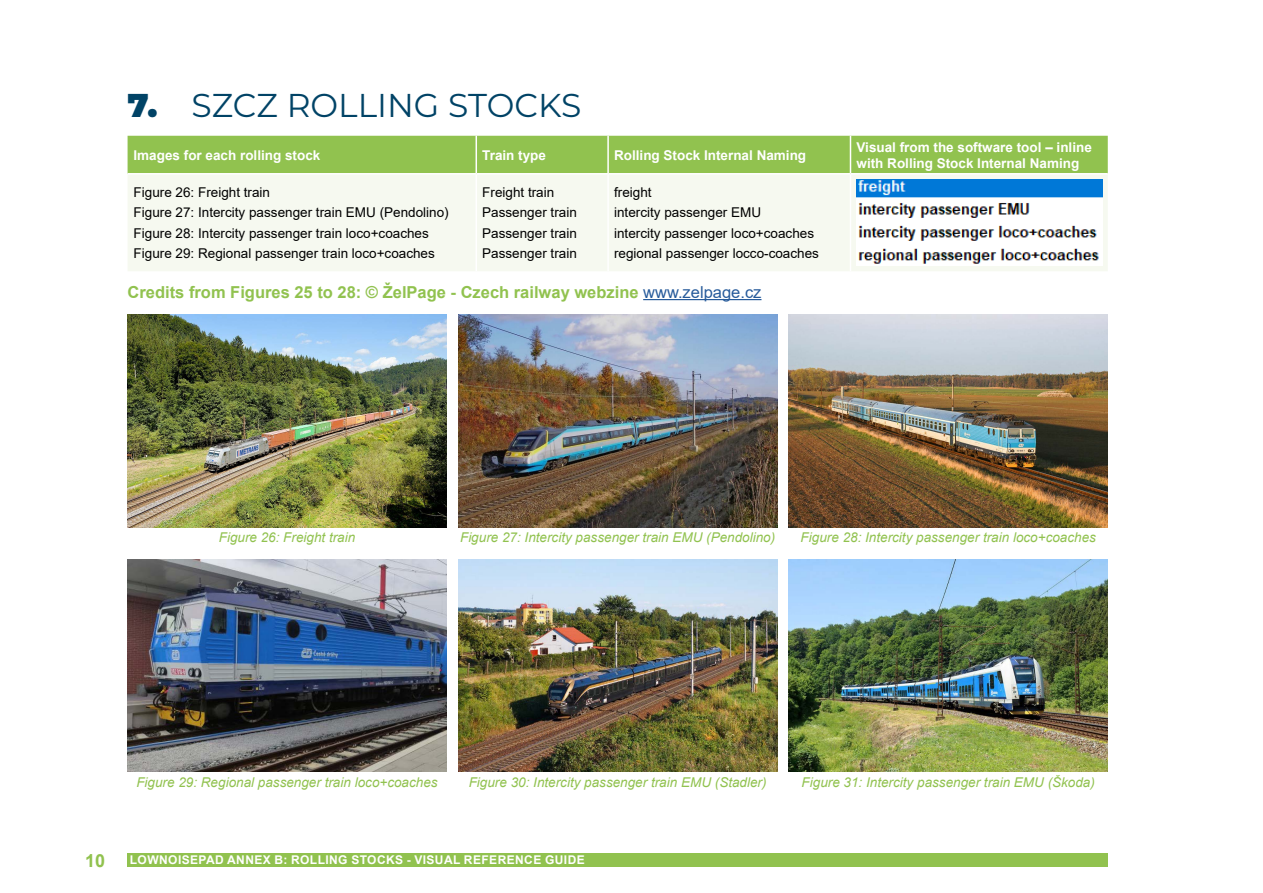
<style>
.page{position:relative;width:1263px;height:893px;background:#fff}
.page>*{position:absolute;margin:0;border:0;box-sizing:border-box;transform-origin:0 0}
.t1{font:33px "Montserrat";color:#014366}
.t2{font:700 18px "Arial";color:#91c24f}
.t3{font:700 16.5px "Arial";color:#91c24f}
.t4{font:13.5px/20.4px "Arial";color:#000}
.t5{font:italic 13.5px "Arial";color:#91c24f}
.t6{font:700 13.5px/16.2px "Arial";color:#fff}
.t7{font:700 12px "Arial";letter-spacing:.035em;color:#fff}
.s1{font-weight:900}
.s2{font-weight:400;color:#275b9b}
</style>
<div class="page">
<div style="left:128px;top:853px;width:980px;height:14px;background:#91c24f"></div>
<hr style="left:643px;top:299px;width:118px;height:1px;background:#275b9b">
<div style="left:128px;top:136px;width:980px;height:37px;background:#91c24f"></div>
<div style="left:128px;top:175px;width:980px;height:96px;background:#f6f9f0"></div>
<hr style="left:475px;top:136px;width:2px;height:37px;background:#fff">
<hr style="left:607px;top:136px;width:2px;height:37px;background:#fff">
<hr style="left:850px;top:136px;width:1px;height:37px;background:#fff">
<hr style="left:475px;top:175px;width:2px;height:96px;background:#fff">
<hr style="left:607px;top:175px;width:2px;height:96px;background:#fff">
<hr style="left:850px;top:175px;width:1px;height:96px;background:#fff">
<img style="left:856px;top:180px;width:247px;height:85px">
<img style="left:128px;top:315px;width:318px;height:212px">
<img style="left:458px;top:315px;width:319px;height:212px">
<img style="left:789px;top:315px;width:319px;height:212px">
<img style="left:458px;top:559px;width:319px;height:213px">
<img style="left:789px;top:559px;width:319px;height:213px">
<img style="left:128px;top:559px;width:318px;height:213px">
<h1 class="t1" style="left:128px;top:83px;width:455px"><span class="s1">7.</span> SZCZ ROLLING STOCKS</h1>
<p class="t6" style="left:134px;top:147px;width:188px">Images for each rolling stock</p>
<p class="t6" style="left:482px;top:147px;width:65px">Train type</p>
<p class="t6" style="left:614px;top:147px;width:194px">Rolling Stock Internal Naming</p>
<p class="t6" style="left:856px;top:139px;width:237px">Visual from the software tool – inline with Rolling Stock Internal Naming</p>
<p class="t4" style="left:134px;top:182px;width:317px">Figure 26: Freight train<br>Figure 27: Intercity passenger train EMU (Pendolino)<br>Figure 28: Intercity passenger train loco+coaches Figure 29: Regional passenger train loco+coaches</p>
<p class="t4" style="left:482px;top:182px;width:96px">Freight train<br>Passenger train<br>Passenger train<br>Passenger train</p>
<p class="t4" style="left:614px;top:182px;width:206px">freight<br>intercity passenger EMU<br>intercity passenger loco+coaches regional passenger locco-coaches</p>
<p class="t3" style="left:128px;top:280px;width:635px">Credits from Figures 25 to 28: © ŽelPage - Czech railway webzine <span class="s2">www.zelpage.cz</span></p>
<p class="t5" style="left:219px;top:529px;width:138px">Figure 26: Freight train</p>
<p class="t5" style="left:460px;top:529px;width:317px">Figure 27: Intercity passenger train EMU (Pendolino)</p>
<p class="t5" style="left:801px;top:529px;width:297px">Figure 28: Intercity passenger train loco+coaches</p>
<p class="t5" style="left:136px;top:773px;width:303px">Figure 29: Regional passenger train loco+coaches</p>
<p class="t5" style="left:469px;top:773px;width:299px">Figure 30: Intercity passenger train EMU (Stadler)</p>
<p class="t5" style="left:802px;top:773px;width:295px">Figure 31: Intercity passenger train EMU (Škoda)</p>
<h2 class="t2" style="left:85px;top:848px;width:22px">10</h2>
<p class="t7" style="left:130px;top:852px;width:456px">LOWNOISEPAD ANNEX B: ROLLING STOCKS - VISUAL REFERENCE GUIDE</p>
</div>
